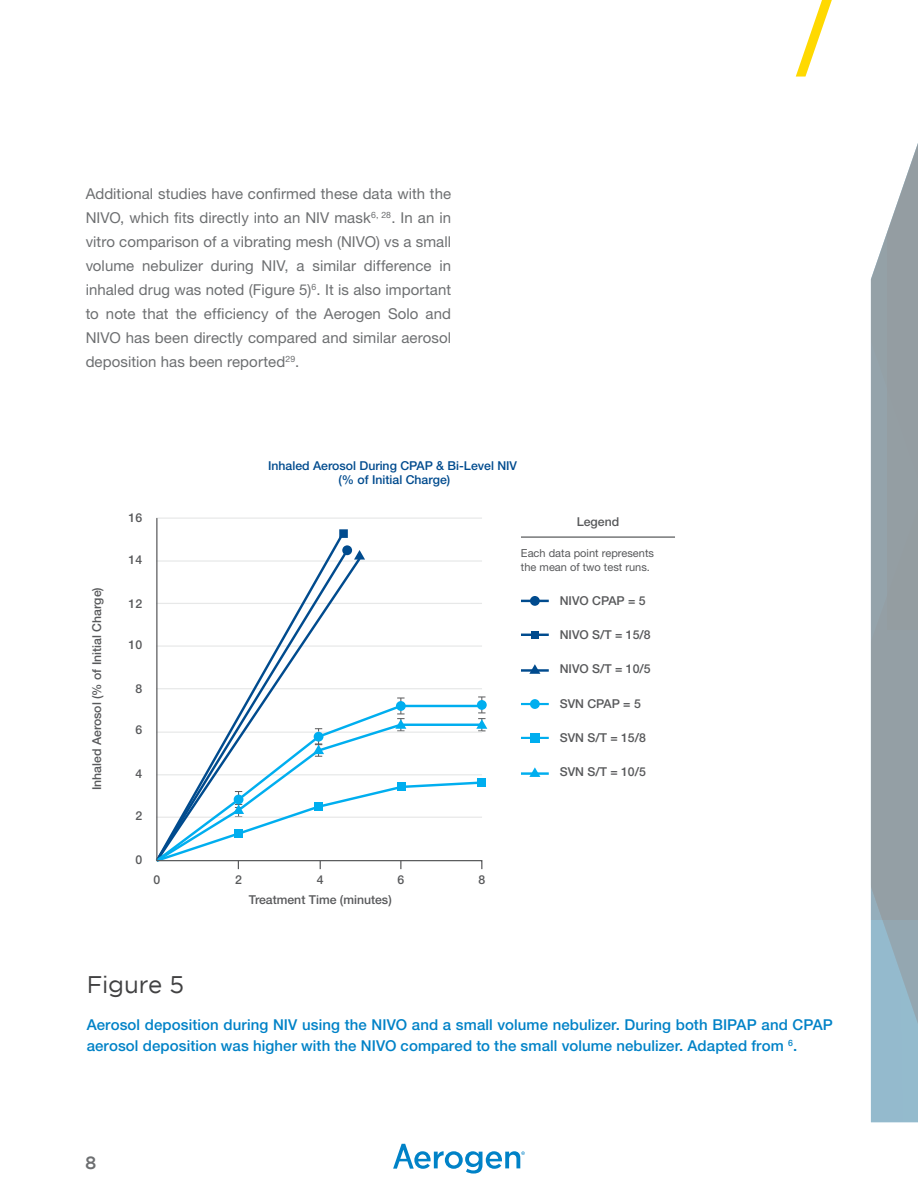
<style>
.page{position:relative;width:918px;height:1188px;background:#fff}
.page>*{position:absolute;margin:0;border:0;box-sizing:border-box;transform-origin:0 0}
.Figure_Heading{font:24px "Gotham";letter-spacing:-.01em;color:#414142}
.t1{font:500 18px "Gotham";color:#6d6f71}
.Regular_Paragraph{font:15px/24px "Helvetica Neue LT Pro";letter-spacing:.005em;color:#6d6f71;text-align:justify}
.Figure_Text{font:500 15px/21px "Helvetica Neue LT Pro";letter-spacing:.005em;color:#0082c7}
.t2{font:500 12.3px "Helvetica Neue LT Pro";color:#58595b}
.t3{font:500 12.3px/14.7px "Helvetica Neue LT Pro";color:#004b8e;text-align:center}
.t4{font:11.1px/13.2px "Helvetica Neue LT Pro";color:#58595b}
</style>
<div class="page">
<svg style="left:393px;top:1144px;width:132px;height:30px"></svg>
<svg style="left:796px;top:0;width:36px;height:77px"></svg>
<svg style="left:871px;top:919px;width:47px;height:203px;background:#94b6c7"></svg>
<svg style="left:871px;top:143px;width:47px;height:776px;background:#9da7ac"></svg>
<div style="left:478px;top:778px;width:8px;height:9px;background:#00aeef"></div>
<hr style="left:521px;top:600px;width:28px;height:2px;background:#004b8e">
<div style="left:530px;top:596px;width:10px;height:10px;background:#004b8e;border-radius:50%"></div>
<hr style="left:521px;top:634px;width:28px;height:2px;background:#004b8e">
<div style="left:531px;top:631px;width:8px;height:7px;background:#004b8e"></div>
<hr style="left:521px;top:536px;width:154px;height:2px;background:#58595b">
<svg style="left:483px;top:697px;width:4px;height:35px"></svg>
<hr style="left:521px;top:669px;width:28px;height:3px;background:#004b8e">
<svg style="left:529px;top:664px;width:11px;height:10px"></svg>
<hr style="left:521px;top:703px;width:28px;height:2px;background:#00aeef">
<div style="left:530px;top:699px;width:10px;height:10px;background:#00aeef;border-radius:50%"></div>
<hr style="left:521px;top:737px;width:28px;height:2px;background:#00aeef">
<div style="left:530px;top:733px;width:10px;height:10px;background:#00aeef"></div>
<hr style="left:521px;top:772px;width:28px;height:3px;background:#00aeef">
<svg style="left:529px;top:767px;width:11px;height:10px"></svg>
<svg style="left:156px;top:517px;width:327px;height:353px"></svg>
<p class="Regular_Paragraph" style="left:86px;top:182px;width:367px">Additional studies have confirmed these data with the NIVO, which fits directly into an NIV mask<sup>6,</sup> <sup>28</sup>. In an in vitro comparison of a vibrating mesh (NIVO) vs a small volume nebulizer during NIV, a similar difference in inhaled drug was noted (Figure 5)<sup>6</sup>. It is also important to note that the efficiency of the Aerogen Solo and NIVO has been directly compared and similar aerosol deposition has been reported<sup>29</sup>.</p>
<p class="t2" style="left:90px;top:790px;width:205px;rotate:-90deg">Inhaled Aerosol (% of Initial Charge)</p>
<p class="t2" style="left:129px;top:510px;width:15px">16</p>
<p class="t2" style="left:129px;top:553px;width:15px">14</p>
<p class="t2" style="left:129px;top:596px;width:15px">12</p>
<p class="t2" style="left:129px;top:637px;width:15px">10</p>
<p class="t2" style="left:135px;top:681px;width:8px">8</p>
<p class="t2" style="left:135px;top:723px;width:8px">6</p>
<p class="t2" style="left:135px;top:766px;width:8px">4</p>
<p class="t2" style="left:135px;top:809px;width:8px">2</p>
<p class="t3" style="left:268px;top:458px;width:250px">Inhaled Aerosol During CPAP &amp; Bi-Level NIV (% of Initial Charge)</p>
<p class="t2" style="left:577px;top:515px;width:44px">Legend</p>
<p class="t4" style="left:521px;top:547px;width:135px">Each data point represents the mean of two test runs.</p>
<p class="t2" style="left:560px;top:593px;width:87px">NIVO CPAP = 5</p>
<p class="t2" style="left:560px;top:627px;width:92px">NIVO S/T = 15/8</p>
<p class="t2" style="left:560px;top:662px;width:92px">NIVO S/T = 10/5</p>
<p class="t2" style="left:560px;top:696px;width:83px">SVN CPAP = 5</p>
<p class="t2" style="left:560px;top:730px;width:88px">SVN S/T = 15/8</p>
<p class="t2" style="left:560px;top:765px;width:88px">SVN S/T = 10/5</p>
<p class="t2" style="left:135px;top:852px;width:8px">0</p>
<p class="t2" style="left:154px;top:872px;width:8px">0</p>
<p class="t2" style="left:235px;top:872px;width:8px">2</p>
<p class="t2" style="left:317px;top:872px;width:8px">4</p>
<p class="t2" style="left:398px;top:872px;width:8px">6</p>
<p class="t2" style="left:479px;top:872px;width:8px">8</p>
<p class="t2" style="left:249px;top:892px;width:144px">Treatment Time (minutes)</p>
<p class="Figure_Heading" style="left:87px;top:971px;width:99px">Figure 5</p>
<p class="Figure_Text" style="left:87px;top:1014px;width:748px">Aerosol deposition during NIV using the NIVO and a small volume nebulizer. During both BIPAP and CPAP aerosol deposition was higher with the NIVO compared to the small volume nebulizer. Adapted from <sup>6</sup>.</p>
<p class="t1" style="left:85px;top:1153px;width:13px">8</p>
</div>
